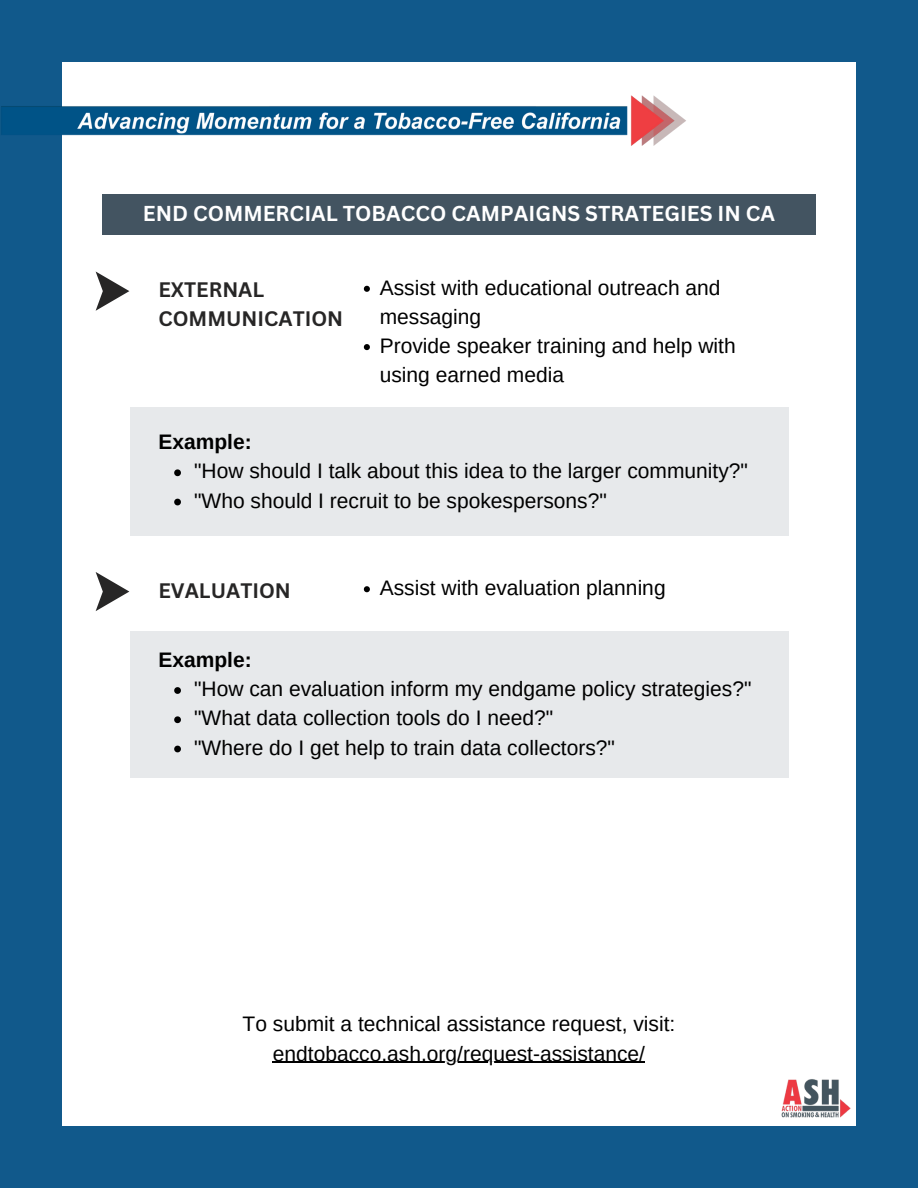
<style>
.page{position:relative;width:918px;height:1188px;background:#11598b}
.page>*{position:absolute;margin:0;border:0;box-sizing:border-box;transform-origin:0 0}
.t1{font:21px/29.1px "Arimo";color:#000}
.t2{font:700 21px "Canva Sans";color:#fff}
.t3{font:700 21px "Arimo";color:#000}
.t4{font:700 20.4px/28.2px "Canva Sans";color:#272626}
</style>
<div class="page">
<div style="left:62px;top:62px;width:794px;height:1064px;background:#fff"></div>
<img style="left:1px;top:95px;width:685px;height:51px">
<img style="left:781px;top:1079px;width:70px;height:39px">
<div style="left:102px;top:194px;width:714px;height:41px;background:#435461"></div>
<svg style="left:364px;top:286px;width:6px;height:6px"></svg>
<svg style="left:364px;top:344px;width:6px;height:6px"></svg>
<div style="left:130px;top:408px;width:658px;height:128px;background:#e7e9eb"></div>
<svg style="left:174px;top:469px;width:7px;height:7px"></svg>
<svg style="left:174px;top:499px;width:7px;height:6px"></svg>
<svg style="left:364px;top:586px;width:6px;height:6px"></svg>
<div style="left:130px;top:632px;width:658px;height:146px;background:#e7e9eb"></div>
<svg style="left:174px;top:687px;width:7px;height:7px"></svg>
<svg style="left:174px;top:716px;width:7px;height:7px"></svg>
<svg style="left:174px;top:746px;width:7px;height:6px"></svg>
<svg style="left:96px;top:271px;width:33px;height:40px"></svg>
<svg style="left:96px;top:572px;width:33px;height:39px"></svg>
<hr style="left:273px;top:1062px;width:372px;height:1px;background:#000">
<p class="t2" style="left:143px;top:199px;width:634px">END COMMERCIAL TOBACCO CAMPAIGNS STRATEGIES IN CA</p>
<p class="t4" style="left:158px;top:275px;width:186px">EXTERNAL<br>COMMUNICATION</p>
<p class="t1" style="left:380px;top:273px;width:342px">Assist with educational outreach and messaging</p>
<p class="t1" style="left:380px;top:331px;width:357px">Provide speaker training and help with using earned media</p>
<p class="t3" style="left:158px;top:430px;width:95px">Example:</p>
<p class="t1" style="left:194px;top:457px;width:555px">"How should I talk about this idea to the larger community?"</p>
<p class="t1" style="left:194px;top:486px;width:414px">"Who should I recruit to be spokespersons?"</p>
<p class="t4" style="left:158px;top:576px;width:134px">EVALUATION</p>
<p class="t1" style="left:380px;top:573px;width:287px">Assist with evaluation planning</p>
<p class="t3" style="left:158px;top:648px;width:95px">Example:</p>
<p class="t1" style="left:194px;top:674px;width:559px">"How can evaluation inform my endgame policy strategies?"</p>
<p class="t1" style="left:194px;top:704px;width:361px">"What data collection tools do I need?"</p>
<p class="t1" style="left:194px;top:733px;width:422px">"Where do I get help to train data collectors?"</p>
<p class="t1" style="left:243px;top:1010px;width:434px">To submit a technical assistance request, visit:</p>
<p class="t1" style="left:273px;top:1039px;width:374px">endtobacco.ash.org/request-assistance/</p>
</div>
